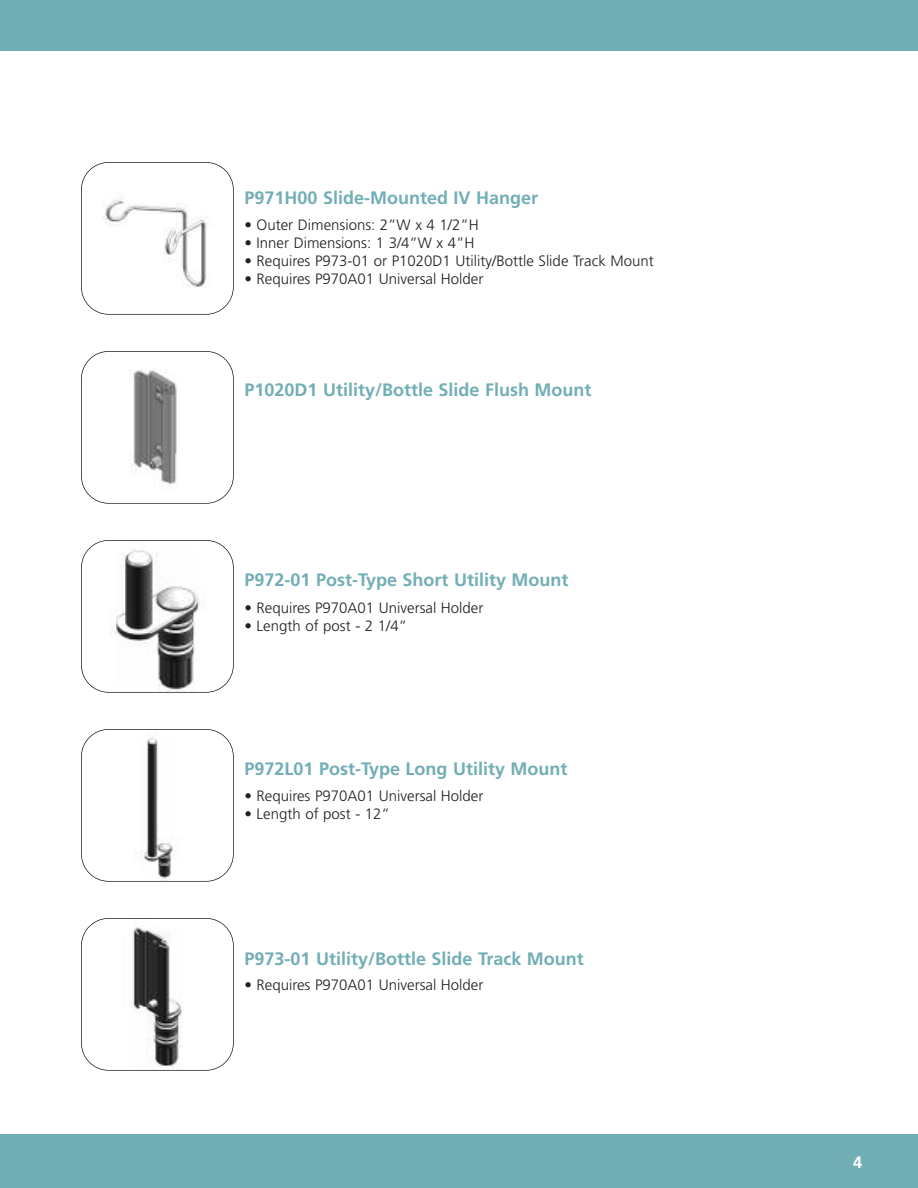
<style>
.page{position:relative;width:918px;height:1188px;background:#fff}
.page>*{position:absolute;margin:0;border:0;box-sizing:border-box;transform-origin:0 0}
.t1{font:700 18px "Frutiger";color:#72aeb6}
.t2{font:700 16.5px "Frutiger";color:#fff}
.t3{font:300 15px "Frutiger";color:#231f20}
</style>
<div class="page">
<div style="left:0;top:1134px;width:918px;height:54px;background:#72aeb6"></div>
<div style="left:0;top:0;width:918px;height:51px;background:#72aeb6"></div>
<img style="left:105px;top:198px;width:102px;height:89px">
<div style="left:81px;top:162px;width:153px;height:153px;border:2px solid #231f20;border-radius:28px"></div>
<img style="left:81px;top:357px;width:152px;height:134px">
<div style="left:81px;top:351px;width:153px;height:153px;border:2px solid #231f20;border-radius:28px"></div>
<img style="left:99px;top:541px;width:117px;height:151px">
<div style="left:81px;top:540px;width:153px;height:153px;border:2px solid #231f20;border-radius:28px"></div>
<img style="left:99px;top:730px;width:117px;height:151px">
<div style="left:81px;top:729px;width:153px;height:153px;border:2px solid #231f20;border-radius:28px"></div>
<img style="left:99px;top:919px;width:117px;height:151px">
<div style="left:81px;top:918px;width:153px;height:153px;border:2px solid #231f20;border-radius:28px"></div>
<p class="t1" style="left:245px;top:190px;width:295px">P971H00 Slide-Mounted IV Hanger</p>
<p class="t3" style="left:245px;top:219px;width:236px">• Outer Dimensions: 2”W x 4 1/2”H</p>
<p class="t3" style="left:245px;top:237px;width:232px">• Inner Dimensions: 1 3/4”W x 4”H</p>
<p class="t3" style="left:245px;top:255px;width:411px">• Requires P973-01 or P1020D1 Utility/Bottle Slide Track Mount</p>
<p class="t3" style="left:245px;top:273px;width:240px">• Requires P970A01 Universal Holder</p>
<p class="t1" style="left:245px;top:383px;width:349px">P1020D1 Utility/Bottle Slide Flush Mount</p>
<p class="t1" style="left:245px;top:573px;width:326px">P972-01 Post-Type Short Utility Mount</p>
<p class="t3" style="left:245px;top:601px;width:240px">• Requires P970A01 Universal Holder</p>
<p class="t3" style="left:245px;top:619px;width:164px">• Length of post - 2 1/4”</p>
<p class="t1" style="left:245px;top:761px;width:325px">P972L01 Post-Type Long Utility Mount</p>
<p class="t3" style="left:245px;top:790px;width:240px">• Requires P970A01 Universal Holder</p>
<p class="t3" style="left:245px;top:808px;width:147px">• Length of post - 12”</p>
<p class="t1" style="left:245px;top:952px;width:341px">P973-01 Utility/Bottle Slide Track Mount</p>
<p class="t3" style="left:245px;top:979px;width:240px">• Requires P970A01 Universal Holder</p>
<p class="t2" style="left:853px;top:1156px;width:11px">4</p>
</div>
